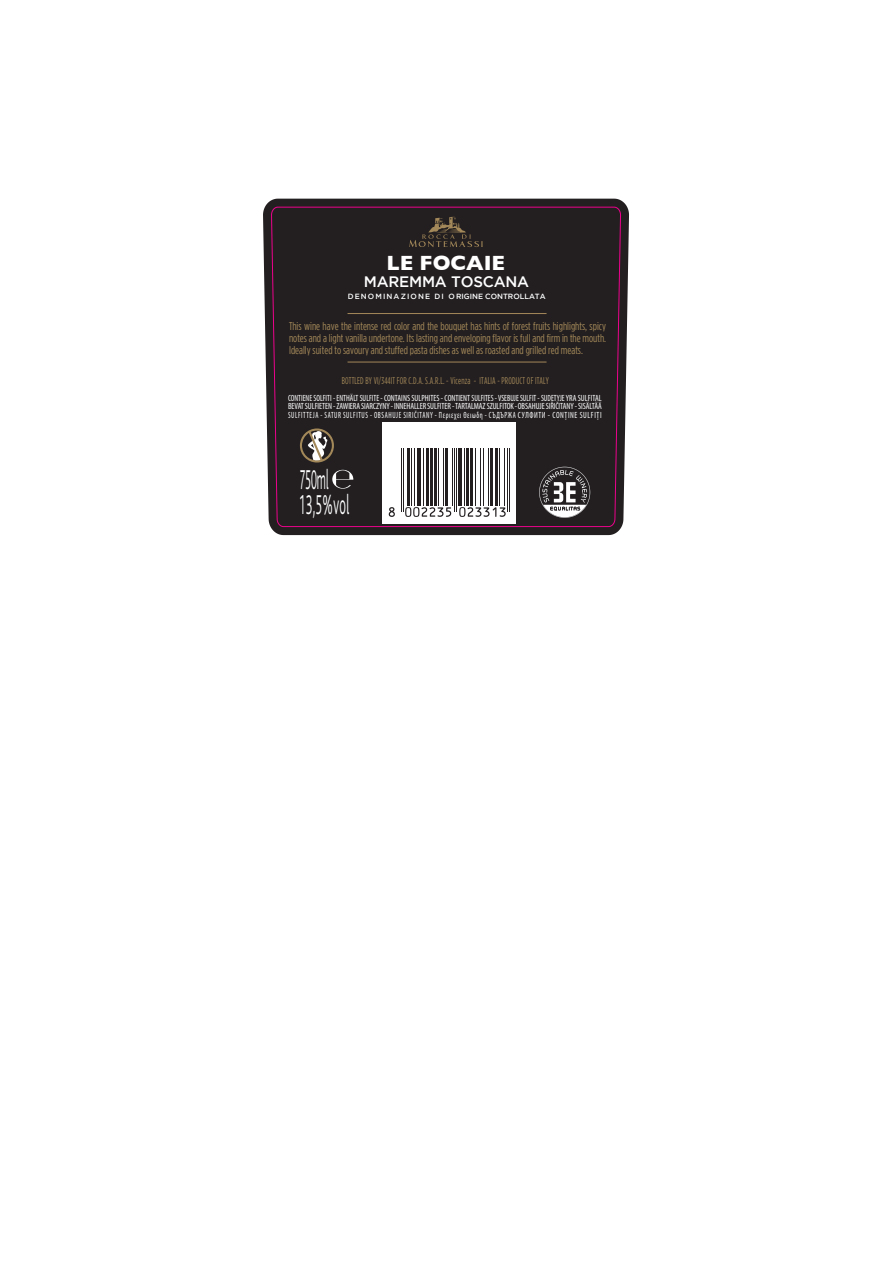
<style>
.page{position:relative;width:893px;height:1263px;background:#fff}
.page>*{position:absolute;margin:0;border:0;box-sizing:border-box;transform-origin:0 0}
.t1{font:300 28.5px "Bliss";color:#fff;scale:.45 1}
.t2{font:300 28.5px "Bliss";color:#fff;scale:.4 1}
.t3{font:700 21px "Gill Sans";color:#fff}
.t4{font:500 15.15px "Gotham";letter-spacing:-.015em;color:#fff}
.t5{font:11.25px/12px "Gotham Condensed";color:#a38859;text-align:justify}
.t6{font:9.75px "Gotham Condensed";letter-spacing:.02em;color:#a38859;scale:.88 1}
.t7{font:condensed 9px/8.2px "Myriad Pro";letter-spacing:.075em;color:#fff;text-align:justify;scale:.9 1}
.t8{font:500 7.5px "Gotham";color:#fff}
</style>
<div class="page">
<svg style="left:263px;top:199px;width:366px;height:329px;fill:#231f20"></svg>
<svg style="left:271px;top:207px;width:350px;height:329px;background:#3b3537"></svg>
<svg style="left:409px;top:217px;width:74px;height:30px;background:#373029"></svg>
<hr style="left:347px;top:313px;width:200px;height:1px;background:#a38859">
<hr style="left:347px;top:362px;width:200px;height:1px;background:#a38859">
<svg style="left:539px;top:467px;width:51px;height:51px"></svg>
<h2 class="t3" style="left:386px;top:246px;width:120px">LE FOCAIE</h2>
<p class="t8" style="left:348px;top:292px;width:200px">DENOMINAZIONE DI ORIGINE CONTROLLATA</p>
<h3 class="t4" style="left:364px;top:273px;width:167px">MAREMMA TOSCANA</h3>
<p class="t5" style="left:289px;top:320px;width:319px">This wine have the intense red color and the bouquet has hints of forest fruits highlights, spicy notes and a light vanilla undertone. Its lasting and enveloping flavor is full and firm in the mouth.<br>Ideally suited to savoury and stuffed pasta dishes as well as roasted and grilled red meats.</p>
<p class="t6" style="left:342px;top:375px;width:237px">BOTTLED BY VI/344IT FOR C.D.A. S.A.R.L. - Vicenza - ITALIA - PRODUCT OF ITALY</p>
<p class="t7" style="left:288px;top:394px;width:350px">CONTIENE SOLFITI - ENTHÄLT SULFITE - CONTAINS SULPHITES - CONTIENT SULFITES - VSEBUJE SULFIT - SUDETYJEYRA SULFITAL BEVATSULFIETEN-ZAWIERA SIARCZYNY-INNEHALLER SULFITER -TARTALMAZSZULFITOK -OBSAHUJESIŘIČITANY-SISÄLTÄÄ SULFITTEJA - SATUR SULFITUS - OBSAHUJE SIRIČITANY - Περιεχει Θειωδη - СЪДЪРЖА СУЛФИТИ - CONŢINE SULFIŢI</p>
<h1 class="t2" style="left:299px;top:464px;width:75px">750ml</h1>
<h1 class="t1" style="left:299px;top:489px;width:114px">13,5%vol</h1>
</div>
